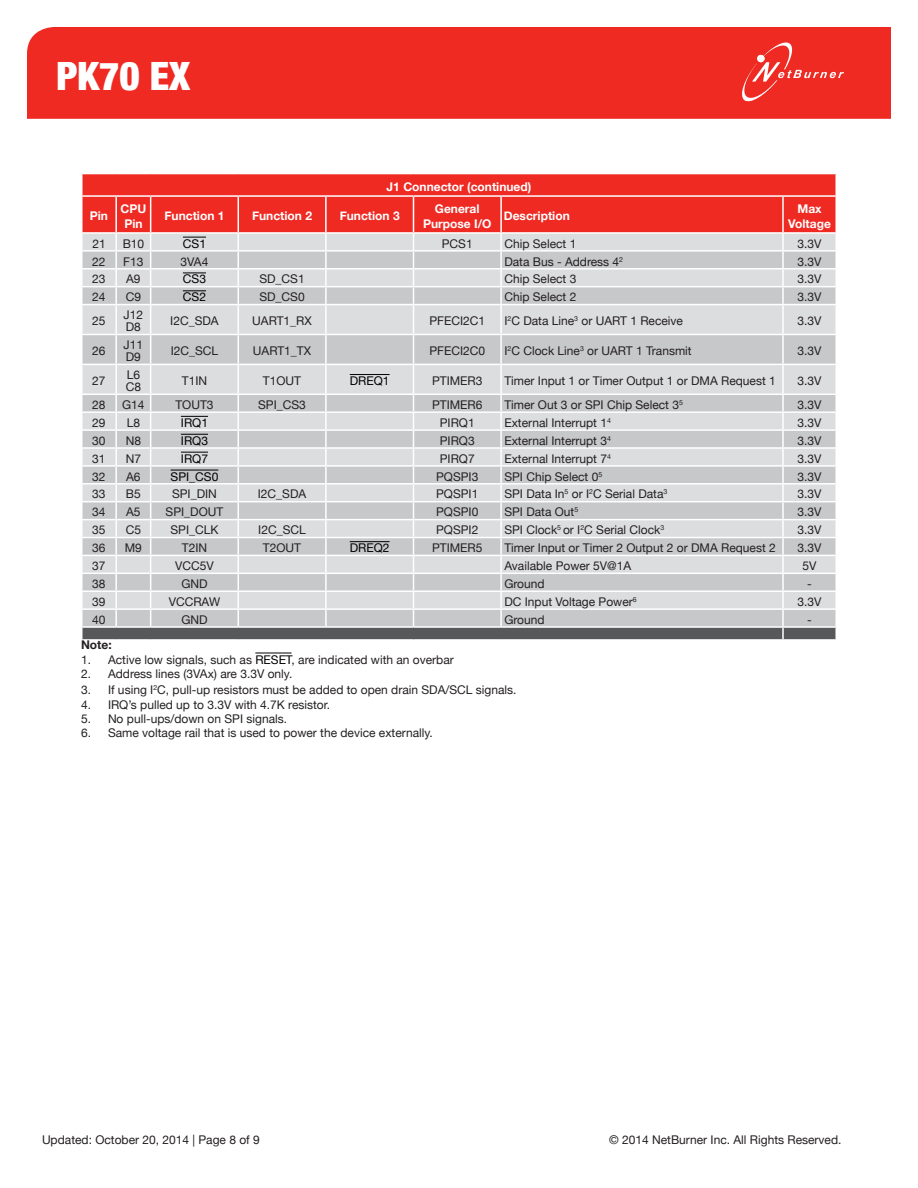
<style>
.page{position:relative;width:918px;height:1188px;background:#fff}
.page>*{position:absolute;margin:0;border:0;box-sizing:border-box;transform-origin:0 0}
.t1{font:900 condensed 39px "Helvetica Neue";color:#fff}
.t2{font:12px/12px "Helvetica Neue";color:#231f20}
.t3{font:700 12px/14.4px "Helvetica Neue";color:#fff;text-align:center}
.t4{font:12px "Helvetica Neue";color:#000}
.t5{font:700 12px "Helvetica Neue";color:#231f20}
.s1{color:#000}
</style>
<div class="page">
<div style="left:27px;top:27px;width:864px;height:92px;background:#ee2a23"></div>
<svg style="left:739px;top:39px;width:105px;height:66px;background:#ef3c36"></svg>
<hr style="left:255px;top:653px;width:37px;height:1px;background:#000">
<div style="left:82px;top:174px;width:754px;height:58px;background:#ee2a23"></div>
<hr style="left:238px;top:197px;width:1px;height:35px;background:#fff">
<hr style="left:325px;top:197px;width:2px;height:35px;background:#fff">
<hr style="left:413px;top:197px;width:1px;height:35px;background:#fff">
<hr style="left:500px;top:197px;width:2px;height:35px;background:#fff">
<hr style="left:115px;top:197px;width:2px;height:35px;background:#fff">
<hr style="left:150px;top:197px;width:1px;height:35px;background:#fff">
<hr style="left:782px;top:197px;width:2px;height:35px;background:#fff">
<hr style="left:81px;top:195px;width:35px;height:2px;background:#fff">
<hr style="left:116px;top:195px;width:35px;height:2px;background:#fff">
<hr style="left:151px;top:195px;width:87px;height:2px;background:#fff">
<hr style="left:238px;top:195px;width:88px;height:2px;background:#fff">
<hr style="left:326px;top:195px;width:88px;height:2px;background:#fff">
<hr style="left:414px;top:195px;width:87px;height:2px;background:#fff">
<hr style="left:501px;top:195px;width:282px;height:2px;background:#fff">
<hr style="left:783px;top:195px;width:54px;height:2px;background:#fff">
<svg style="left:82px;top:234px;width:754px;height:406px;background:#d2d3d4"></svg>
<hr style="left:171px;top:470px;width:47px;height:1px;background:#000">
<hr style="left:350px;top:541px;width:40px;height:1px;background:#000">
<h1 class="t1" style="left:56px;top:52px;width:135px">PK70 EX</h1>
<p class="t3" style="left:387px;top:179px;width:146px">J1 Connector (continued)</p>
<p class="t3" style="left:90px;top:209px;width:20px">Pin</p>
<p class="t3" style="left:121px;top:201px;width:27px">CPU<br>Pin</p>
<p class="t3" style="left:164px;top:209px;width:62px">Function 1</p>
<p class="t3" style="left:252px;top:209px;width:62px">Function 2</p>
<p class="t3" style="left:340px;top:209px;width:62px">Function 3</p>
<p class="t3" style="left:423px;top:201px;width:70px">General<br>Purpose I/O</p>
<p class="t3" style="left:504px;top:209px;width:67px">Description</p>
<p class="t3" style="left:788px;top:201px;width:44px">Max<br>Voltage</p>
<p class="t2" style="left:92px;top:237px;width:15px">21</p>
<p class="t2" style="left:123px;top:237px;width:23px">B10</p>
<p class="t4" style="left:183px;top:236px;width:25px">CS1</p>
<p class="t2" style="left:442px;top:237px;width:32px">PCS1</p>
<p class="t2" style="left:504px;top:237px;width:74px">Chip Select 1</p>
<p class="t2" style="left:798px;top:237px;width:26px">3.3V</p>
<p class="t2" style="left:92px;top:255px;width:15px">22</p>
<p class="t2" style="left:123px;top:255px;width:22px">F13</p>
<p class="t2" style="left:181px;top:255px;width:29px">3VA4</p>
<p class="t2" style="left:504px;top:255px;width:120px">Data Bus - Address 4<sup>2</sup></p>
<p class="t2" style="left:798px;top:255px;width:26px">3.3V</p>
<p class="t2" style="left:92px;top:273px;width:15px">23</p>
<p class="t2" style="left:126px;top:273px;width:16px">A9</p>
<p class="t4" style="left:183px;top:272px;width:25px">CS3</p>
<p class="t2" style="left:259px;top:273px;width:47px">SD_CS1</p>
<p class="t2" style="left:504px;top:273px;width:74px">Chip Select 3</p>
<p class="t2" style="left:798px;top:273px;width:26px">3.3V</p>
<p class="t2" style="left:92px;top:291px;width:15px">24</p>
<p class="t2" style="left:126px;top:291px;width:17px">C9</p>
<p class="t4" style="left:183px;top:290px;width:25px">CS2</p>
<p class="t2" style="left:259px;top:291px;width:47px">SD_CS0</p>
<p class="t2" style="left:504px;top:291px;width:74px">Chip Select 2</p>
<p class="t2" style="left:798px;top:291px;width:26px">3.3V</p>
<p class="t2" style="left:92px;top:315px;width:15px">25</p>
<p class="t2" style="left:124px;top:309px;width:21px">J12<br>D8</p>
<p class="t2" style="left:170px;top:315px;width:50px">I2C_SDA</p>
<p class="t2" style="left:252px;top:315px;width:61px">UART1_RX</p>
<p class="t2" style="left:429px;top:315px;width:57px">PFECI2C1</p>
<p class="t2" style="left:504px;top:315px;width:180px">I<sup>2</sup>C Data Line<sup>3</sup> or UART 1 Receive</p>
<p class="t2" style="left:798px;top:315px;width:26px">3.3V</p>
<p class="t2" style="left:92px;top:345px;width:15px">26</p>
<p class="t2" style="left:124px;top:339px;width:21px">J11<br>D9</p>
<p class="t2" style="left:171px;top:345px;width:49px">I2C_SCL</p>
<p class="t2" style="left:253px;top:345px;width:60px">UART1_TX</p>
<p class="t2" style="left:429px;top:345px;width:57px">PFECI2C0</p>
<p class="t2" style="left:504px;top:345px;width:189px">I<sup>2</sup>C Clock Line<sup>3</sup> or UART 1 Transmit</p>
<p class="t2" style="left:798px;top:345px;width:26px">3.3V</p>
<p class="t2" style="left:92px;top:375px;width:15px">27</p>
<p class="t2" style="left:126px;top:369px;width:17px">L6<br>C8</p>
<p class="t2" style="left:182px;top:375px;width:27px">T1IN</p>
<p class="t2" style="left:263px;top:375px;width:40px">T1OUT</p>
<p class="t4" style="left:350px;top:374px;width:41px">DREQ1</p>
<p class="t2" style="left:432px;top:375px;width:52px">PTIMER3</p>
<p class="t2" style="left:504px;top:375px;width:273px">Timer Input 1 or Timer Output 1 or DMA Request 1</p>
<p class="t2" style="left:798px;top:375px;width:26px">3.3V</p>
<p class="t2" style="left:92px;top:399px;width:15px">28</p>
<p class="t2" style="left:122px;top:399px;width:24px">G14</p>
<p class="t2" style="left:175px;top:399px;width:40px">TOUT3</p>
<p class="t2" style="left:258px;top:399px;width:49px">SPI_CS3</p>
<p class="t2" style="left:432px;top:399px;width:52px">PTIMER6</p>
<p class="t2" style="left:504px;top:399px;width:180px">Timer Out 3 or SPI Chip Select 3<sup>5</sup></p>
<p class="t2" style="left:798px;top:399px;width:26px">3.3V</p>
<p class="t2" style="left:92px;top:416px;width:15px">29</p>
<p class="t2" style="left:127px;top:416px;width:15px">L8</p>
<p class="t4" style="left:181px;top:415px;width:29px">IRQ1</p>
<p class="t2" style="left:440px;top:416px;width:36px">PIRQ1</p>
<p class="t2" style="left:504px;top:416px;width:108px">External Interrupt 1<sup>4</sup></p>
<p class="t2" style="left:798px;top:416px;width:26px">3.3V</p>
<p class="t2" style="left:92px;top:434px;width:15px">30</p>
<p class="t2" style="left:126px;top:434px;width:17px">N8</p>
<p class="t4" style="left:181px;top:433px;width:29px">IRQ3</p>
<p class="t2" style="left:440px;top:434px;width:36px">PIRQ3</p>
<p class="t2" style="left:504px;top:434px;width:108px">External Interrupt 3<sup>4</sup></p>
<p class="t2" style="left:798px;top:434px;width:26px">3.3V</p>
<p class="t2" style="left:92px;top:452px;width:15px">31</p>
<p class="t2" style="left:126px;top:452px;width:17px">N7</p>
<p class="t4" style="left:181px;top:451px;width:29px">IRQ7</p>
<p class="t2" style="left:440px;top:452px;width:36px">PIRQ7</p>
<p class="t2" style="left:504px;top:452px;width:108px">External Interrupt 7<sup>4</sup></p>
<p class="t2" style="left:798px;top:452px;width:26px">3.3V</p>
<p class="t2" style="left:92px;top:470px;width:15px">32</p>
<p class="t2" style="left:126px;top:470px;width:16px">A6</p>
<p class="t4" style="left:171px;top:469px;width:49px">SPI_CS0</p>
<p class="t2" style="left:436px;top:470px;width:44px">PQSPI3</p>
<p class="t2" style="left:504px;top:470px;width:99px">SPI Chip Select 0<sup>5</sup></p>
<p class="t2" style="left:798px;top:470px;width:26px">3.3V</p>
<p class="t2" style="left:92px;top:488px;width:15px">33</p>
<p class="t2" style="left:126px;top:488px;width:16px">B5</p>
<p class="t2" style="left:172px;top:488px;width:46px">SPI_DIN</p>
<p class="t2" style="left:258px;top:488px;width:50px">I2C_SDA</p>
<p class="t2" style="left:436px;top:488px;width:44px">PQSPI1</p>
<p class="t2" style="left:504px;top:488px;width:164px">SPI Data In<sup>5</sup> or I<sup>2</sup>C Serial Data<sup>3</sup></p>
<p class="t2" style="left:798px;top:488px;width:26px">3.3V</p>
<p class="t2" style="left:92px;top:506px;width:15px">34</p>
<p class="t2" style="left:126px;top:506px;width:16px">A5</p>
<p class="t2" style="left:166px;top:506px;width:59px">SPI_DOUT</p>
<p class="t2" style="left:436px;top:506px;width:44px">PQSPI0</p>
<p class="t2" style="left:504px;top:506px;width:75px">SPI Data Out<sup>5</sup></p>
<p class="t2" style="left:798px;top:506px;width:26px">3.3V</p>
<p class="t2" style="left:92px;top:524px;width:15px">35</p>
<p class="t2" style="left:126px;top:524px;width:17px">C5</p>
<p class="t2" style="left:170px;top:524px;width:50px">SPI_CLK</p>
<p class="t2" style="left:258px;top:524px;width:49px">I2C_SCL</p>
<p class="t2" style="left:436px;top:524px;width:44px">PQSPI2</p>
<p class="t2" style="left:504px;top:524px;width:162px">SPI Clock<sup>5</sup> or I<sup>2</sup>C Serial Clock<sup>3</sup></p>
<p class="t2" style="left:798px;top:524px;width:26px">3.3V</p>
<p class="t2" style="left:92px;top:542px;width:15px">36</p>
<p class="t2" style="left:125px;top:542px;width:19px">M9</p>
<p class="t2" style="left:182px;top:542px;width:27px">T2IN</p>
<p class="t2" style="left:263px;top:542px;width:40px">T2OUT</p>
<p class="t4" style="left:350px;top:541px;width:41px">DREQ2</p>
<p class="t2" style="left:432px;top:542px;width:52px">PTIMER5</p>
<p class="t2" style="left:504px;top:542px;width:273px">Timer Input or Timer 2 Output 2 or DMA Request 2</p>
<p class="t2" style="left:798px;top:542px;width:26px">3.3V</p>
<p class="t2" style="left:92px;top:560px;width:15px">37</p>
<p class="t2" style="left:175px;top:560px;width:40px">VCC5V</p>
<p class="t2" style="left:504px;top:560px;width:128px">Available Power 5V@1A</p>
<p class="t2" style="left:803px;top:560px;width:16px">5V</p>
<p class="t2" style="left:92px;top:578px;width:15px">38</p>
<p class="t2" style="left:181px;top:578px;width:28px">GND</p>
<p class="t2" style="left:504px;top:578px;width:42px">Ground</p>
<p class="t2" style="left:807px;top:578px;width:6px">-</p>
<p class="t2" style="left:92px;top:595px;width:15px">39</p>
<p class="t2" style="left:169px;top:595px;width:53px">VCCRAW</p>
<p class="t2" style="left:504px;top:595px;width:134px">DC Input Voltage Power<sup>6</sup></p>
<p class="t2" style="left:798px;top:595px;width:26px">3.3V</p>
<p class="t2" style="left:92px;top:613px;width:15px">40</p>
<p class="t2" style="left:181px;top:613px;width:28px">GND</p>
<p class="t2" style="left:504px;top:613px;width:42px">Ground</p>
<p class="t2" style="left:807px;top:613px;width:6px">-</p>
<p class="t5" style="left:81px;top:637px;width:32px">Note:</p>
<p class="t2" style="left:81px;top:653px;width:374px">1. Active low signals, such as <span class="s1">RESET</span>, are indicated with an overbar</p>
<p class="t2" style="left:81px;top:667px;width:213px">2. Address lines (3VAx) are 3.3V only.</p>
<p class="t2" style="left:81px;top:684px;width:437px">3. If using I<sup>2</sup>C, pull-up resistors must be added to open drain SDA/SCL signals.</p>
<p class="t2" style="left:81px;top:698px;width:251px">4. IRQ’s pulled up to 3.3V with 4.7K resistor.</p>
<p class="t2" style="left:81px;top:712px;width:208px">5. No pull-ups/down on SPI signals.</p>
<p class="t2" style="left:81px;top:727px;width:353px">6. Same voltage rail that is used to power the device externally.</p>
<p class="t2" style="left:42px;top:1133px;width:219px">Updated: October 20, 2014 | Page 8 of 9</p>
<p class="t2" style="left:609px;top:1133px;width:234px">© 2014 NetBurner Inc. All Rights Reserved.</p>
</div>
